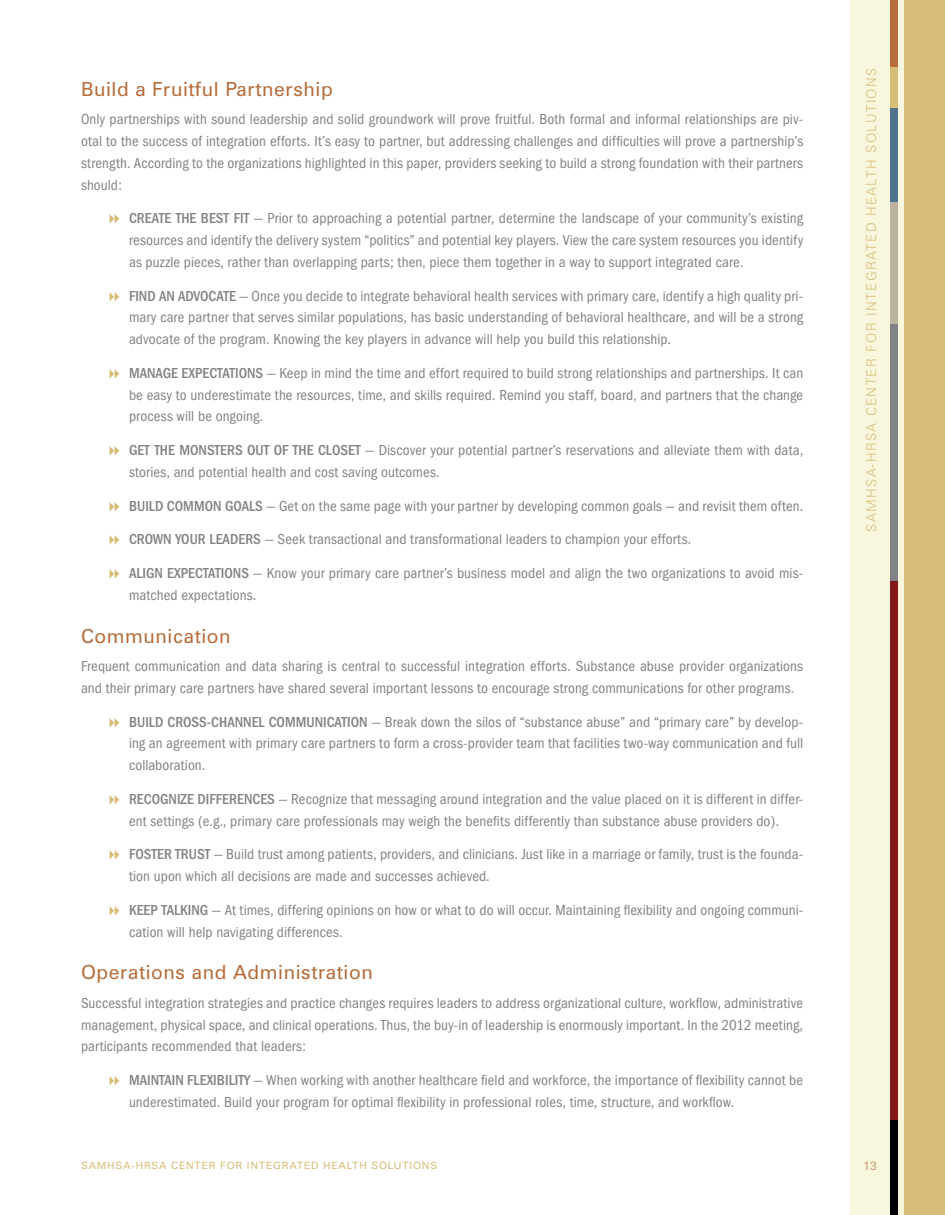
<style>
.page{position:relative;width:945px;height:1215px;background:#fff}
.page>*{position:absolute;margin:0;border:0;box-sizing:border-box;transform-origin:0 0}
.t1{font:19.5px "Zurich BT";letter-spacing:.03em;color:#b56d3a}
.t2{font:condensed 15px/21.8px "Franklin Gothic";color:#808285}
.t3{font:300 13.5px "Zurich BT";letter-spacing:.1em;color:#d7bd78}
.t4{font:12px "Zurich BT";color:#ce9d78}
.t5{font:10.05px "Zurich BT";letter-spacing:.075em;color:#d7bd78;scale:1.04 1}
.s1{font-weight:500}
</style>
<div class="page">
<div style="left:850px;top:0;width:95px;height:1215px;background:#f9f6de"></div>
<div style="left:904px;top:0;width:41px;height:1215px;background:#d7bd78"></div>
<div style="left:890px;top:580px;width:7px;height:540px;background:#84181a"></div>
<div style="left:890px;top:1120px;width:7px;height:95px;background:#000"></div>
<div style="left:890px;top:0;width:7px;height:68px;background:#b56d3a"></div>
<div style="left:890px;top:68px;width:7px;height:40px;background:#d7bd78"></div>
<div style="left:890px;top:108px;width:7px;height:94px;background:#50738e"></div>
<div style="left:890px;top:202px;width:7px;height:122px;background:#bbb2a2"></div>
<div style="left:890px;top:324px;width:7px;height:256px;background:#808285"></div>
<p class="t1" style="left:81px;top:77px;width:253px">Build a Fruitful Partnership</p>
<p class="t2" style="left:81px;top:109px;width:724px;text-align:justify">only partnerships with sound leadership and solid groundwork will prove fruitful. both formal and informal relationships are piv&shy;otal to the success of integration efforts. it’s easy to partner, but addressing challenges and difficulties will prove a partnership’s strength. According to the organizations highlighted in this paper, providers seeking to build a strong foundation with their partners</p>
<p class="t2" style="left:81px;top:174px;width:43px">should:</p>
<p class="t2" style="left:129px;top:208px;width:676px;text-align:justify"><span class="s1">CREATE THE BEST FIT</span> — Prior to approaching a potential partner, determine the landscape of your community’s existing resources and identify the delivery system “politics” and potential key players. view the care system resources you identify as puzzle pieces, rather than overlapping parts; then, piece them together in a way to support integrated care.</p>
<p class="t2" style="left:129px;top:285px;width:676px;text-align:justify"><span class="s1">FIND AN ADVOCATE</span> — once you decide to integrate behavioral health services with primary care, identify a high quality pri&shy;mary care partner that serves similar populations, has basic understanding of behavioral healthcare, and will be a strong advocate of the program. knowing the key players in advance will help you build this relationship.</p>
<p class="t2" style="left:129px;top:362px;width:676px;text-align:justify"><span class="s1">MANAGE EXPECTATIONS</span> — keep in mind the time and effort required to build strong relationships and partnerships. it can be easy to underestimate the resources, time, and skills required. remind you staff, board, and partners that the change process will be ongoing.</p>
<p class="t2" style="left:129px;top:439px;width:676px"><span class="s1">GET THE MONSTERS OUT OF THE CLOSET</span> — discover your potential partner’s reservations and alleviate them with data, stories, and potential health and cost saving outcomes.</p>
<p class="t2" style="left:129px;top:495px;width:676px"><span class="s1">BUILD COMMON GOALS</span> — get on the same page with your partner by developing common goals — and revisit them often.</p>
<p class="t2" style="left:129px;top:529px;width:564px"><span class="s1">CROWN YOUR LEADERS</span> — seek transactional and transformational leaders to champion your efforts.</p>
<p class="t2" style="left:129px;top:562px;width:676px"><span class="s1">ALIGN EXPECTATIONS</span> — know your primary care partner’s business model and align the two organizations to avoid mis&shy;matched expectations.</p>
<p class="t1" style="left:81px;top:624px;width:151px">Communication</p>
<p class="t2" style="left:81px;top:655px;width:724px">frequent communication and data sharing is central to successful integration efforts. substance abuse provider organizations and their primary care partners have shared several important lessons to encourage strong communications for other programs.</p>
<p class="t2" style="left:129px;top:711px;width:676px;text-align:justify"><span class="s1">BUILD CROSS-CHANNEL COMMUNICATION</span> — break down the silos of “substance abuse” and “primary care” by develop&shy;ing an agreement with primary care partners to form a cross-provider team that facilities two-way communication and full collaboration.</p>
<p class="t2" style="left:129px;top:788px;width:676px"><span class="s1">RECOGNIZE DIFFERENCES</span> — recognize that messaging around integration and the value placed on it is different in differ&shy;ent settings (e.g., primary care professionals may weigh the benefits differently than substance abuse providers do).</p>
<p class="t2" style="left:129px;top:844px;width:676px"><span class="s1">FOSTER TRUST</span> — build trust among patients, providers, and clinicians. Just like in a marriage or family, trust is the founda&shy;tion upon which all decisions are made and successes achieved.</p>
<p class="t2" style="left:129px;top:899px;width:676px"><span class="s1">KEEP TALKING</span> — At times, differing opinions on how or what to do will occur. maintaining flexibility and ongoing communi&shy;cation will help navigating differences.</p>
<p class="t1" style="left:81px;top:961px;width:293px">Operations and Administration</p>
<p class="t2" style="left:81px;top:992px;width:724px;text-align:justify">successful integration strategies and practice changes requires leaders to address organizational culture, workflow, administrative management, physical space, and clinical operations. thus, the buy-in of leadership is enormously important. in the 2012 meeting, participants recommended that leaders:</p>
<p class="t2" style="left:129px;top:1069px;width:676px"><span class="s1">MAINTAIN FLEXIBILITY</span> — when working with another healthcare field and workforce, the importance of flexibility cannot be underestimated. build your program for optimal flexibility in professional roles, time, structure, and workflow.</p>
<p class="t3" style="left:863px;top:532px;width:464px;rotate:-90deg">SAMHSA-HRSA Center for Integrated Health Soluti ons</p>
<p class="t5" style="left:81px;top:1159px;width:344px">SAMHSA-HRSA CENTER FOR INTEGRATED HEALTH SOLUTIONS</p>
<p class="t4" style="left:863px;top:1159px;width:15px">13</p>
</div>
